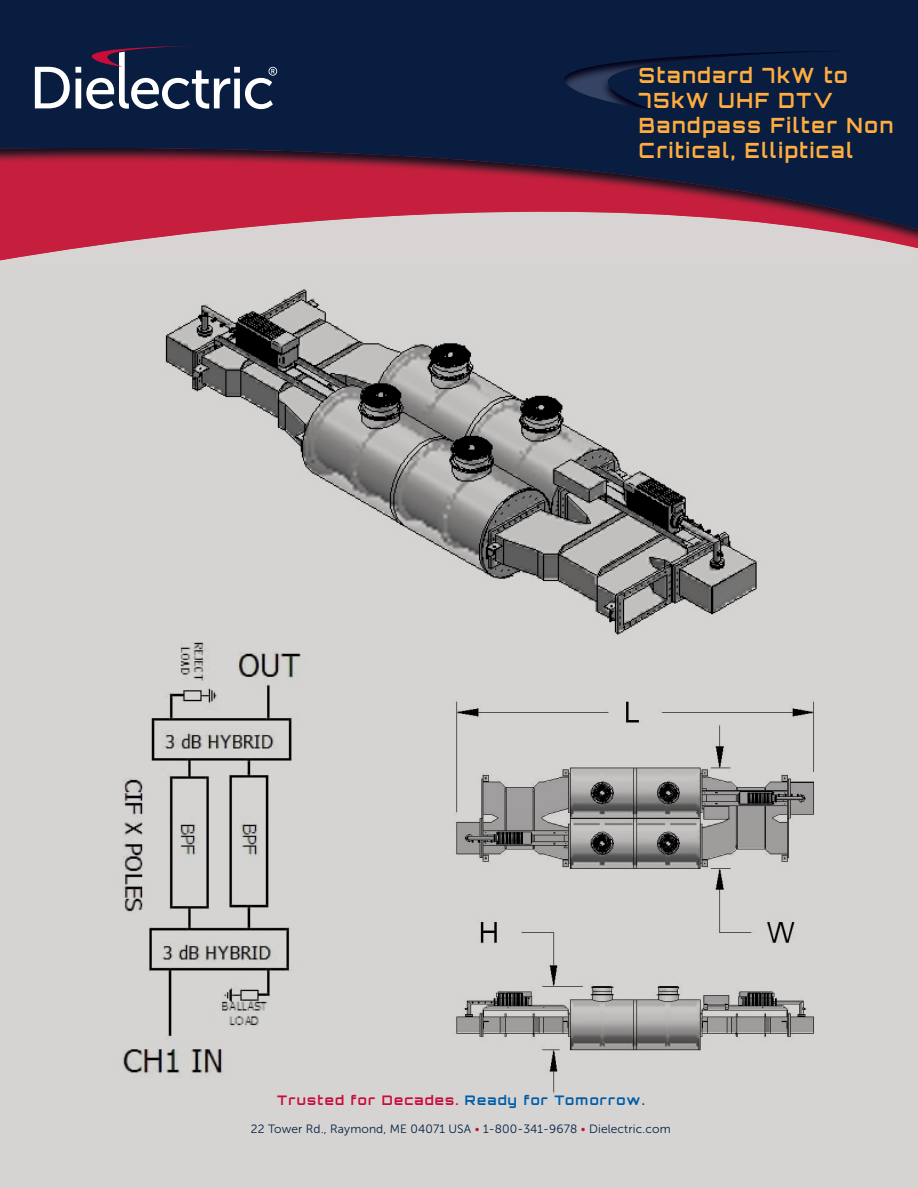
<style>
.page{position:relative;width:918px;height:1188px;background:#fff}
.page>*{position:absolute;margin:0;border:0;box-sizing:border-box;transform-origin:0 0}
.t1{font:700 21px/25.2px "Orbitron";letter-spacing:.09em;color:#ffad40;scale:.93 1}
.t2{font:700 13.2px "Orbitron";letter-spacing:.1em;color:#c80d3a}
.t3{font:12px "Museo Sans 300";letter-spacing:.01em;color:#001e41}
.s1{color:#005ca7}
.s2{color:#c80d3a}
</style>
<div class="page">
<div style="left:0;top:75px;width:918px;height:1113px;background:#d6d4d3"></div>
<svg style="left:0;top:0;width:918px;height:251px;background:#4d324e"></svg>
<img style="left:562px;top:49px;width:290px;height:62px">
<img style="left:564px;top:51px;width:286px;height:58px">
<svg style="left:35px;top:46px;width:242px;height:63px;background:#44506a"></svg>
<img style="left:165px;top:289px;width:592px;height:346px">
<img style="left:122px;top:633px;width:190px;height:445px">
<img style="left:456px;top:701px;width:358px;height:392px">
<h1 class="t1" style="left:639px;top:62px;width:275px">Standard 7kW to<br>75kW UHF DTV<br>Bandpass Filter Non<br>Critical, Elliptical</h1>
<p class="t2" style="left:277px;top:1093px;width:369px">Trusted for Decades. <span class="s1">Ready for Tomorrow.</span></p>
<p class="t3" style="left:251px;top:1122px;width:421px">22 Tower Rd., Raymond, ME 04071 USA <span class="s2">•</span> 1-800-341-9678 <span class="s2">•</span> Dielectric.com</p>
</div>
